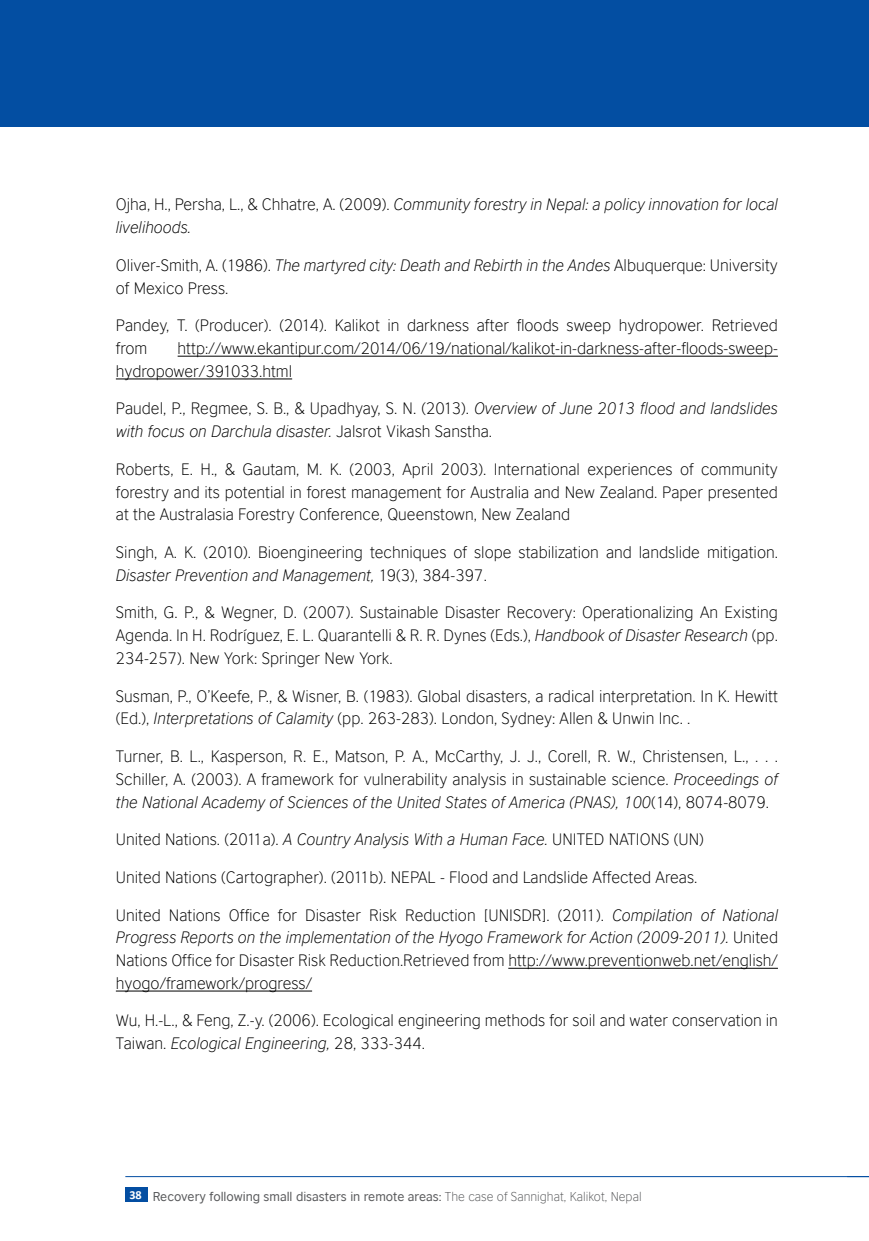
<style>
.page{position:relative;width:869px;height:1241px;background:#fff}
.page>*{position:absolute;margin:0;border:0;box-sizing:border-box;transform-origin:0 0}
.t1{font:300 15.75px/22.8px "British Council Sans";color:#000}
.t2{font:italic 300 15.75px/22.8px "British Council Sans";color:#000}
.t3{font:12.25px "British Council Sans";color:#58595b}
.s1{font-style:normal}
.s2{font-style:italic}
.s3{font-family:"Calibri";font-weight:700;color:#fff}
.s4{font-weight:300}
</style>
<div class="page">
<div style="left:126px;top:1186px;width:22px;height:15px;background:#034ea2"></div>
<hr style="left:125px;top:1175px;width:743px;height:1px;background:#034ea2">
<svg style="left:846px;top:1175px;width:22px;height:1px"></svg>
<div style="left:0;top:0;width:868px;height:126px;background:#034ea2"></div>
<hr style="left:177px;top:356px;width:600px;height:1px;background:#000">
<hr style="left:116px;top:378px;width:176px;height:1px;background:#000">
<hr style="left:508px;top:967px;width:269px;height:1px;background:#000">
<hr style="left:116px;top:990px;width:196px;height:1px;background:#000">
<p class="t2" style="left:116px;top:193px;width:663px"><span class="s1">Ojha, H., Persha, L., &amp; Chhatre, A. (2009).</span> Community forestry in Nepal: a policy innovation for local livelihoods.</p>
<p class="t1" style="left:116px;top:253px;width:663px">Oliver-Smith, A. (1986). <span class="s2">The martyred city: Death and Rebirth in the Andes</span> Albuquerque: University of Mexico Press.</p>
<p class="t1" style="left:116px;top:314px;width:663px">Pandey, T. (Producer). (2014). Kalikot in darkness after floods sweep hydropower. Retrieved from</p>
<p class="t1" style="left:116px;top:336px;width:663px;text-indent:62px">http://www.ekantipur.com/2014/06/19/national/kalikot-in-darkness-after-floods-sweep&shy;hydropower/391033.html</p>
<p class="t1" style="left:116px;top:397px;width:663px">Paudel, P., Regmee, S. B., &amp; Upadhyay, S. N. (2013). <span class="s2">Overview of June 2013 flood and landslides with focus on Darchula disaster.</span> Jalsrot Vikash Sanstha.</p>
<p class="t1" style="left:116px;top:457px;width:663px;text-align:justify">Roberts, E. H., &amp; Gautam, M. K. (2003, April 2003). International experiences of community forestry and its potential in forest management for Australia and New Zealand. Paper presented at the Australasia Forestry Conference, Queenstown, New Zealand</p>
<p class="t1" style="left:116px;top:540px;width:663px">Singh, A. K. (2010). Bioengineering techniques of slope stabilization and landslide mitigation.<br><span class="s2">Disaster Prevention and Management,</span> 19(3), 384-397.</p>
<p class="t1" style="left:116px;top:601px;width:663px;text-align:justify">Smith, G. P., &amp; Wegner, D. (2007). Sustainable Disaster Recovery: Operationalizing An Existing Agenda. In H. Rodríguez, E. L. Quarantelli &amp; R. R. Dynes (Eds.), <span class="s2">Handbook of Disaster Research</span> (pp.<br>234-257). New York: Springer New York.</p>
<p class="t1" style="left:116px;top:684px;width:663px">Susman, P., O’Keefe, P., &amp; Wisner, B. (1983). Global disasters, a radical interpretation. In K. Hewitt (Ed.), <span class="s2">Interpretations of Calamity</span> (pp. 263-283). London, Sydney: Allen &amp; Unwin Inc. .</p>
<p class="t1" style="left:116px;top:744px;width:663px;text-align:justify">Turner, B. L., Kasperson, R. E., Matson, P. A., McCarthy, J. J., Corell, R. W., Christensen, L., . . .<br>Schiller, A. (2003). A framework for vulnerability analysis in sustainable science. <span class="s2">Proceedings of the National Academy of Sciences of the United States of America (PNAS), 100</span>(14), 8074-8079.</p>
<p class="t1" style="left:116px;top:827px;width:589px">United Nations. (2011a). <span class="s2">A Country Analysis With a Human Face.</span> UNITED NATIONS (UN)</p>
<p class="t1" style="left:116px;top:865px;width:582px">United Nations (Cartographer). (2011b). NEPAL - Flood and Landslide Affected Areas.</p>
<p class="t1" style="left:116px;top:903px;width:663px;text-align:justify">United Nations Office for Disaster Risk Reduction [UNISDR]. (2011). <span class="s2">Compilation of National Progress Reports on the implementation of the Hyogo Framework for Action (2009-2011).</span> United Nations Office for Disaster Risk Reduction.Retrieved from http://www.preventionweb.net/english/ hyogo/framework/progress/</p>
<p class="t1" style="left:116px;top:1008px;width:663px">Wu, H.-L., &amp; Feng, Z.-y. (2006). Ecological engineering methods for soil and water conservation in<br>Taiwan. <span class="s2">Ecological Engineering,</span> 28, 333-344.</p>
<p class="t3" style="left:129px;top:1188px;width:513px"><span class="s3">38</span> Recovery following small disasters in remote areas: <span class="s4">The case of Sannighat, Kalikot, Nepal</span></p>
</div>
